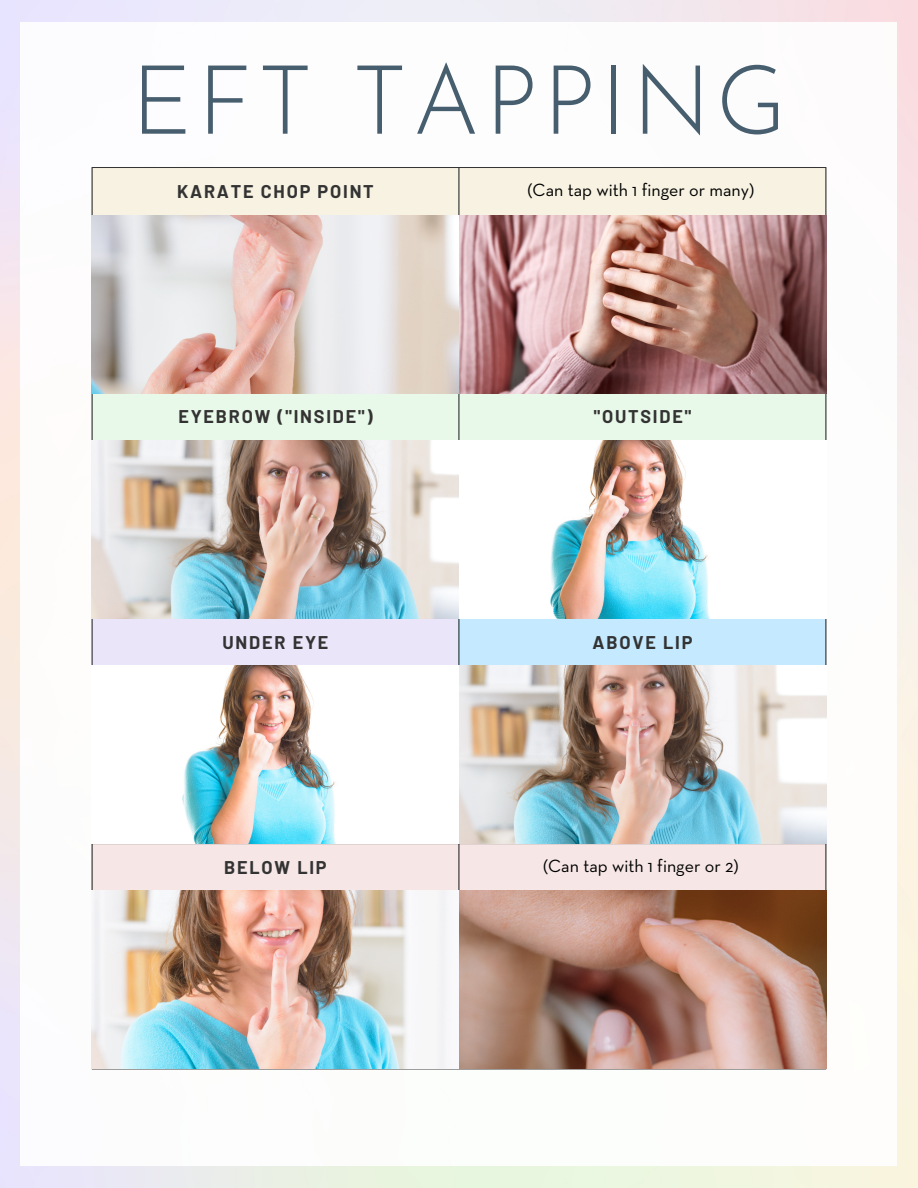
<style>
.page{position:relative;width:918px;height:1188px;background:#fff}
.page>*{position:absolute;margin:0;border:0;box-sizing:border-box;transform-origin:0 0}
.t1{font:300 96px "Josefin Sans";letter-spacing:.05em;color:#475e6f}
.t2{font:700 18px "Barlow";letter-spacing:.1em;color:#333}
.t3{font:18px "Neutraface Text";color:#000}
</style>
<div class="page">
<div style="left:93px;top:168px;width:733px;height:47px;background:#f7f2e1"></div>
<div style="left:93px;top:394px;width:733px;height:46px;background:#e9f9e9"></div>
<div style="left:92px;top:618px;width:367px;height:49px;background:#ebe5fa"></div>
<div style="left:459px;top:618px;width:367px;height:49px;background:#c5eaff"></div>
<div style="left:93px;top:844px;width:733px;height:47px;background:#f7e6e6"></div>
<hr style="left:92px;top:168px;width:1px;height:901px;background:#333">
<hr style="left:459px;top:168px;width:1px;height:901px;background:#333">
<hr style="left:826px;top:168px;width:1px;height:901px;background:#333">
<hr style="left:92px;top:167px;width:734px;height:1px;background:#333">
<hr style="left:92px;top:393px;width:734px;height:1px;background:#333">
<hr style="left:92px;top:618px;width:734px;height:1px;background:#333">
<hr style="left:92px;top:843px;width:734px;height:1px;background:#333">
<hr style="left:92px;top:1069px;width:734px;height:1px;background:#333">
<img style="left:92px;top:215px;width:734px;height:178px">
<img style="left:92px;top:440px;width:618px;height:178px">
<img style="left:92px;top:666px;width:734px;height:177px">
<img style="left:92px;top:891px;width:734px;height:178px">
<p class="t1" style="left:131px;top:62px;width:657px">EFT TAPPING</p>
<p class="t2" style="left:177px;top:180px;width:198px">KARATE CHOP POINT</p>
<p class="t3" style="left:527px;top:182px;width:228px">(Can tap with 1 finger or many)</p>
<p class="t2" style="left:178px;top:405px;width:196px">EYEBROW ("INSIDE")</p>
<p class="t2" style="left:594px;top:405px;width:99px">"OUTSIDE"</p>
<p class="t2" style="left:223px;top:631px;width:107px">UNDER EYE</p>
<p class="t2" style="left:593px;top:631px;width:101px">ABOVE LIP</p>
<p class="t2" style="left:224px;top:856px;width:104px">BELOW LIP</p>
<p class="t3" style="left:543px;top:858px;width:197px">(Can tap with 1 finger or 2)</p>
</div>
